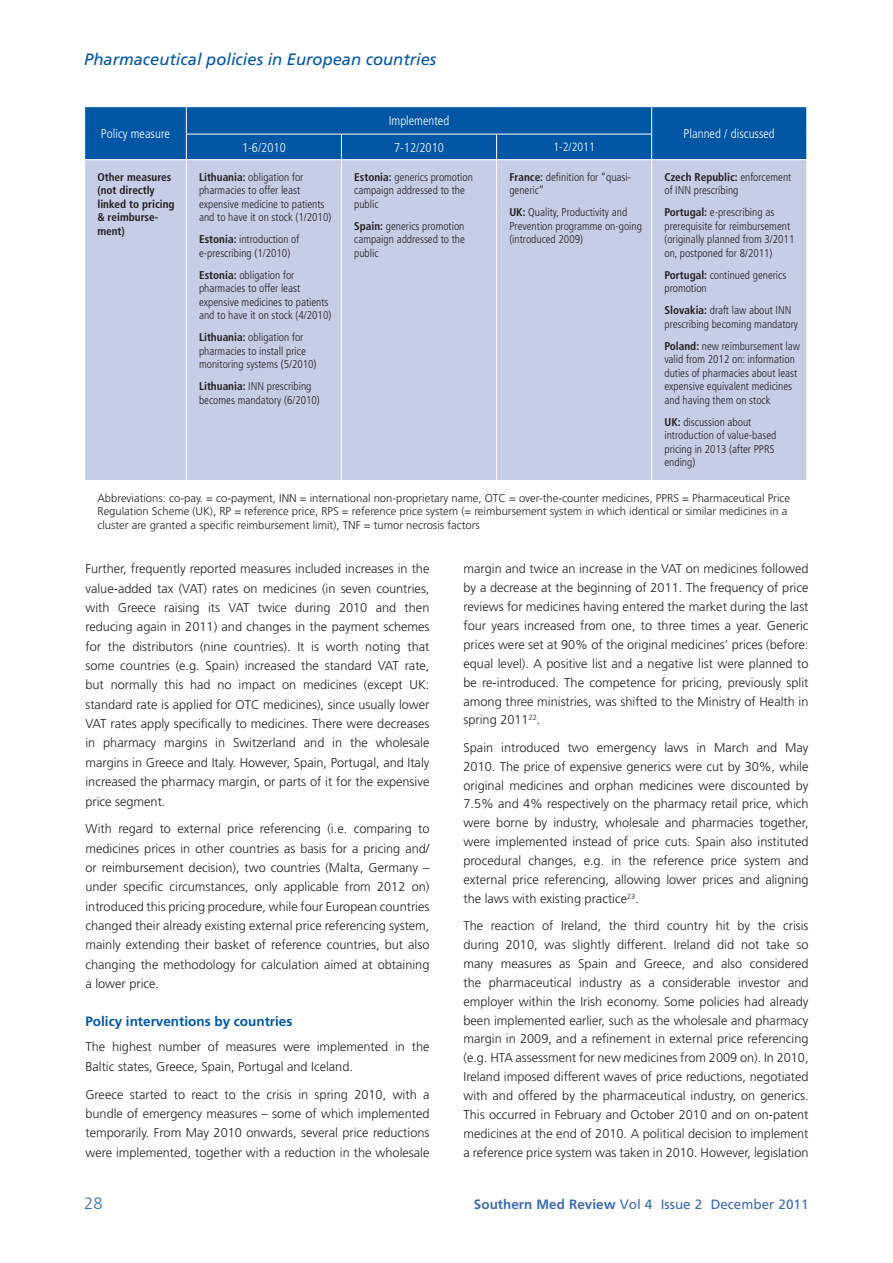
<style>
.page{position:relative;width:893px;height:1263px;background:#fff}
.page>*{position:absolute;margin:0;border:0;box-sizing:border-box;transform-origin:0 0}
.t1{font:italic 16.5px "Frutiger";color:#0155a5}
.t2{font:300 16.5px "Frutiger";color:#3d6bb3}
.t3{font:13.5px "Frutiger";color:#3d6bb3}
.t4{font:700 13.5px "Frutiger";color:#0155a5}
.t5{font:300 12.75px/18.9px "Frutiger";color:#231f20;text-align:justify}
.t6{font:300 condensed 12.75px "Frutiger";color:#fff}
.t7{font:300 condensed 12px "Frutiger";color:#fff}
.t8{font:300 condensed 11.25px/13.5px "Frutiger";color:#231f20}
.t9{font:300 11.25px/13.5px "Frutiger";color:#231f20}
.t10{font:700 condensed 11.25px/13.5px "Frutiger";color:#231f20}
.s1{font-weight:700}
</style>
<div class="page">
<div style="left:85px;top:160px;width:721px;height:320px;background:#c6cde7"></div>
<div style="left:84px;top:107px;width:723px;height:52px;background:#0155a5"></div>
<hr style="left:186px;top:160px;width:1px;height:320px;background:#fff">
<hr style="left:341px;top:160px;width:1px;height:320px;background:#fff">
<hr style="left:496px;top:160px;width:1px;height:320px;background:#fff">
<hr style="left:651px;top:160px;width:1px;height:320px;background:#fff">
<p class="t1" style="left:84px;top:50px;width:354px">Pharmaceutical policies in European countries</p>
<p class="t6" style="left:101px;top:126px;width:71px">Policy measure</p>
<p class="t6" style="left:389px;top:114px;width:62px">Implemented</p>
<p class="t6" style="left:242px;top:140px;width:45px">1-6/2010</p>
<p class="t6" style="left:394px;top:140px;width:51px">7-12/2010</p>
<p class="t7" style="left:553px;top:140px;width:43px">1-2/2011</p>
<p class="t6" style="left:684px;top:126px;width:93px">Planned / discussed</p>
<p class="t8" style="left:664px;top:170px;width:128px"><span class="s1">Czech Republic:</span> enforcement of INN prescribing</p>
<p class="t8" style="left:664px;top:206px;width:131px"><span class="s1">Portugal:</span> e-prescribing as prerequisite for reimbursement (originally planned from 3/2011 on, postponed for 8/2011)</p>
<p class="t8" style="left:664px;top:268px;width:123px"><span class="s1">Portugal:</span> continued generics promotion</p>
<p class="t8" style="left:664px;top:304px;width:135px"><span class="s1">Slovakia:</span> draft law about INN prescribing becoming mandatory</p>
<p class="t8" style="left:664px;top:339px;width:137px"><span class="s1">Poland:</span> new reimbursement law valid from 2012 on: information duties of pharmacies about least expensive equivalent medicines and having them on stock</p>
<p class="t8" style="left:664px;top:415px;width:113px"><span class="s1">UK:</span> discussion about introduction of value-based pricing in 2013 (after PPRS ending)</p>
<p class="t9" style="left:97px;top:491px;width:694px">Abbreviations: co-pay. = co-payment, INN = international non-proprietary name, OTC = over-the-counter medicines, PPRS = Pharmaceutical Price<br>Regulation Scheme (UK), RP = reference price, RPS = reference price system (= reimbursement system in which identical or similar medicines in a cluster are granted a specific reimbursement limit), TNF = tumor necrosis factors</p>
<p class="t5" style="left:85px;top:559px;width:346px;line-height:19.4px">Further, frequently reported measures included increases in the value-added tax (VAT) rates on medicines (in seven countries, with Greece raising its VAT twice during 2010 and then reducing again in 2011) and changes in the payment schemes for the distributors (nine countries). It is worth noting that some countries (e.g. Spain) increased the standard VAT rate, but normally this had no impact on medicines (except UK: standard rate is applied for OTC medicines), since usually lower VAT rates apply specifically to medicines. There were decreases in pharmacy margins in Switzerland and in the wholesale margins in Greece and Italy. However, Spain, Portugal, and Italy increased the pharmacy margin, or parts of it for the expensive price segment.</p>
<p class="t5" style="left:85px;top:819px;width:346px;line-height:19.4px">With regard to external price referencing (i.e. comparing to medicines prices in other countries as basis for a pricing and/ or reimbursement decision), two countries (Malta, Germany – under specific circumstances, only applicable from 2012 on) introduced this pricing procedure, while four European countries changed their already existing external price referencing system, mainly extending their basket of reference countries, but also changing the methodology for calculation aimed at obtaining a lower price.</p>
<p class="t4" style="left:85px;top:1013px;width:209px">Policy interventions by countries</p>
<p class="t5" style="left:85px;top:1037px;width:346px;line-height:19.4px">The highest number of measures were implemented in the<br>Baltic states, Greece, Spain, Portugal and Iceland.</p>
<p class="t5" style="left:85px;top:1085px;width:346px;line-height:19.4px">Greece started to react to the crisis in spring 2010, with a bundle of emergency measures – some of which implemented temporarily. From May 2010 onwards, several price reductions were implemented, together with a reduction in the wholesale</p>
<p class="t10" style="left:97px;top:170px;width:79px">Other measures (not directly linked to pricing &amp; reimburse&shy;ment)</p>
<p class="t8" style="left:199px;top:170px;width:134px"><span class="s1">Lithuania:</span> obligation for pharmacies to offer least expensive medicine to patients and to have it on stock (1/2010)</p>
<p class="t8" style="left:199px;top:233px;width:102px"><span class="s1">Estonia:</span> introduction of e-prescribing (1/2010)</p>
<p class="t8" style="left:199px;top:268px;width:134px"><span class="s1">Estonia:</span> obligation for pharmacies to offer least expensive medicines to patients and to have it on stock (4/2010)</p>
<p class="t8" style="left:199px;top:331px;width:119px"><span class="s1">Lithuania:</span> obligation for pharmacies to install price monitoring systems (5/2010)</p>
<p class="t8" style="left:199px;top:380px;width:122px"><span class="s1">Lithuania:</span> INN prescribing becomes mandatory (6/2010)</p>
<p class="t8" style="left:509px;top:170px;width:123px"><span class="s1">France:</span> definition for “quasi&shy;generic”</p>
<p class="t8" style="left:509px;top:206px;width:134px"><span class="s1">UK:</span> Quality, Productivity and<br>Prevention programme on-going (introduced 2009)</p>
<p class="t8" style="left:354px;top:170px;width:120px"><span class="s1">Estonia:</span> generics promotion campaign addressed to the public</p>
<p class="t8" style="left:354px;top:219px;width:112px;text-align:justify"><span class="s1">Spain:</span> generics promotion campaign addressed to the public</p>
<p class="t5" style="left:463px;top:560px;width:347px">margin and twice an increase in the VAT on medicines followed by a decrease at the beginning of 2011. The frequency of price reviews for medicines having entered the market during the last four years increased from one, to three times a year. Generic prices were set at 90% of the original medicines’ prices (before: equal level). A positive list and a negative list were planned to be re-introduced. The competence for pricing, previously split among three ministries, was shifted to the Ministry of Health in spring 2011<sup>22</sup>.</p>
<p class="t5" style="left:463px;top:738px;width:347px">Spain introduced two emergency laws in March and May 2010. The price of expensive generics were cut by 30%, while original medicines and orphan medicines were discounted by 7.5% and 4% respectively on the pharmacy retail price, which were borne by industry, wholesale and pharmacies together, were implemented instead of price cuts. Spain also instituted procedural changes, e.g. in the reference price system and external price referencing, allowing lower prices and aligning the laws with existing practice<sup>23</sup>.</p>
<p class="t5" style="left:463px;top:916px;width:347px">The reaction of Ireland, the third country hit by the crisis during 2010, was slightly different. Ireland did not take so many measures as Spain and Greece, and also considered the pharmaceutical industry as a considerable investor and employer within the Irish economy. Some policies had already been implemented earlier, such as the wholesale and pharmacy margin in 2009, and a refinement in external price referencing (e.g. HTA assessment for new medicines from 2009 on). In 2010, Ireland imposed different waves of price reductions, negotiated with and offered by the pharmaceutical industry, on generics.<br>This occurred in February and October 2010 and on on-patent medicines at the end of 2010. A political decision to implement a reference price system was taken in 2010. However, legislation</p>
<p class="t2" style="left:84px;top:1193px;width:20px">28</p>
<p class="t3" style="left:474px;top:1196px;width:336px"><span class="s1">Southern Med Review</span> Vol 4 Issue 2 December 2011</p>
</div>
